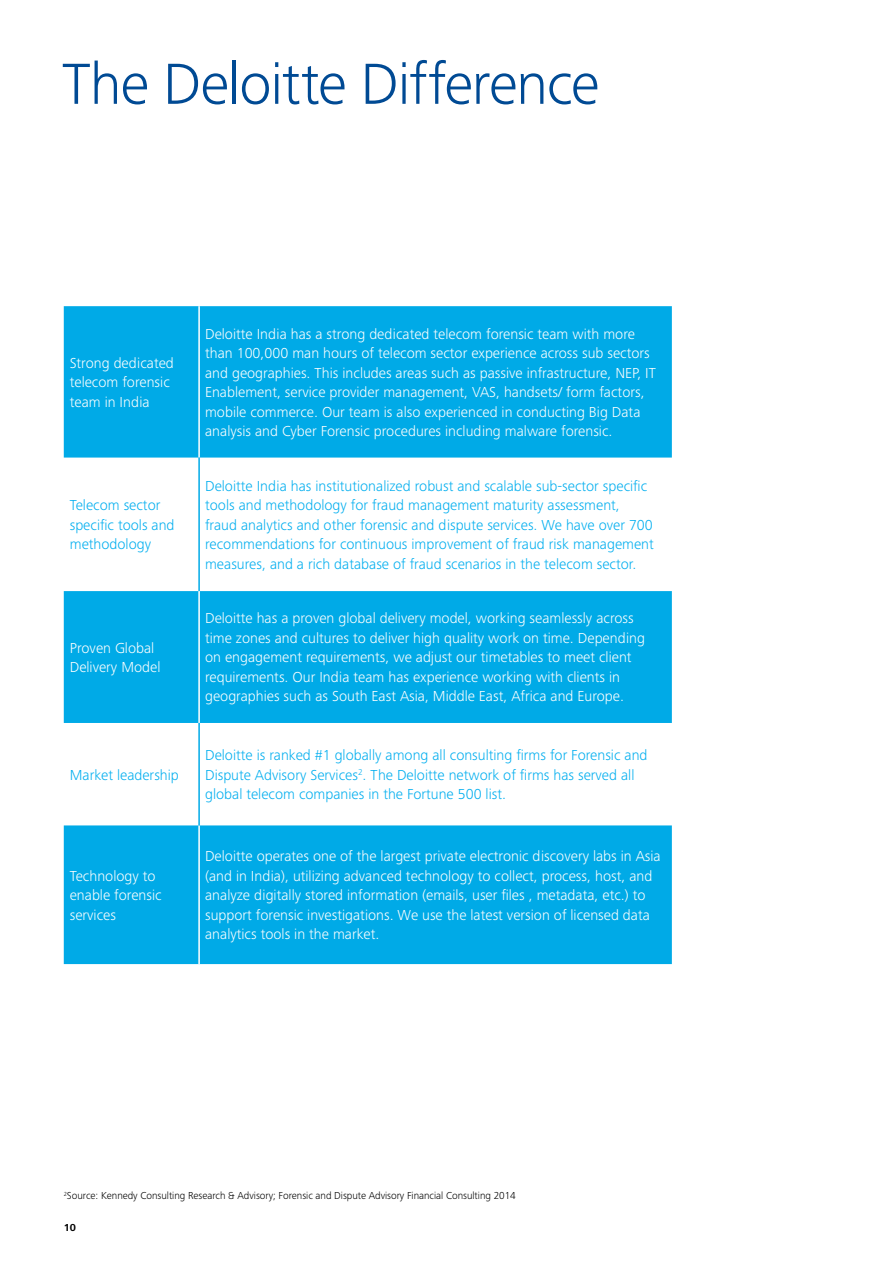
<style>
.page{position:relative;width:893px;height:1263px;background:#fff}
.page>*{position:absolute;margin:0;border:0;box-sizing:border-box;transform-origin:0 0}
.t1{font:300 60px "Frutiger Next Pro";letter-spacing:-.02em;color:#004a94}
.t2{font:300 15px/19.5px "Frutiger Next Pro";color:#fff}
.t3{font:300 15px/19.5px "Frutiger Next Pro";color:#00aeef}
.t4{font:300 10.5px "Frutiger Next Pro";letter-spacing:-.005em;color:#000}
.t5{font:700 10.5px "Frutiger Next Pro";color:#000}
</style>
<div class="page">
<svg style="left:64px;top:306px;width:608px;height:658px;fill:#00aae7"></svg>
<hr style="left:198px;top:306px;width:2px;height:152px;background:#fff">
<hr style="left:198px;top:458px;width:2px;height:133px;background:#00aae7">
<hr style="left:198px;top:591px;width:2px;height:132px;background:#fff">
<hr style="left:198px;top:825px;width:2px;height:139px;background:#fff">
<hr style="left:198px;top:723px;width:2px;height:102px;background:#00aae7">
<h1 class="t1" style="left:62px;top:49px;width:539px">The Deloitte Difference</h1>
<p class="t2" style="left:70px;top:353px;width:106px">Strong dedicated telecom forensic team in India</p>
<p class="t3" style="left:70px;top:495px;width:106px">Telecom sector specific tools and methodology</p>
<p class="t2" style="left:70px;top:638px;width:92px">Proven Global<br>Delivery Model</p>
<p class="t3" style="left:70px;top:765px;width:111px">Market leadership</p>
<p class="t2" style="left:70px;top:866px;width:93px">Technology to enable forensic services</p>
<p class="t2" style="left:205px;top:324px;width:452px">Deloitte India has a strong dedicated telecom forensic team with more than 100,000 man hours of telecom sector experience across sub sectors and geographies. This includes areas such as passive infrastructure, NEP, IT Enablement, service provider management, VAS, handsets/ form factors, mobile commerce. Our team is also experienced in conducting Big Data analysis and Cyber Forensic procedures including malware forensic.</p>
<p class="t3" style="left:205px;top:476px;width:450px">Deloitte India has institutionalized robust and scalable sub-sector specific tools and methodology for fraud management maturity assessment, fraud analytics and other forensic and dispute services. We have over 700 recommendations for continuous improvement of fraud risk management measures, and a rich database of fraud scenarios in the telecom sector.</p>
<p class="t2" style="left:205px;top:609px;width:441px">Deloitte has a proven global delivery model, working seamlessly across time zones and cultures to deliver high quality work on time. Depending on engagement requirements, we adjust our timetables to meet client requirements. Our India team has experience working with clients in geographies such as South East Asia, Middle East, Africa and Europe.</p>
<p class="t3" style="left:205px;top:745px;width:444px">Deloitte is ranked #1 globally among all consulting firms for Forensic and<br>Dispute Advisory Services<sup>2</sup>. The Deloitte network of firms has served all global telecom companies in the Fortune 500 list.</p>
<p class="t2" style="left:205px;top:846px;width:457px">Deloitte operates one of the largest private electronic discovery labs in Asia (and in India), utilizing advanced technology to collect, process, host, and analyze digitally stored information (emails, user files , metadata, etc.) to support forensic investigations. We use the latest version of licensed data analytics tools in the market.</p>
<p class="t4" style="left:64px;top:1190px;width:453px"><sup>2</sup>Source: Kennedy Consulting Research &amp; Advisory; Forensic and Dispute Advisory Financial Consulting 2014</p>
<p class="t5" style="left:64px;top:1221px;width:14px">10</p>
</div>
